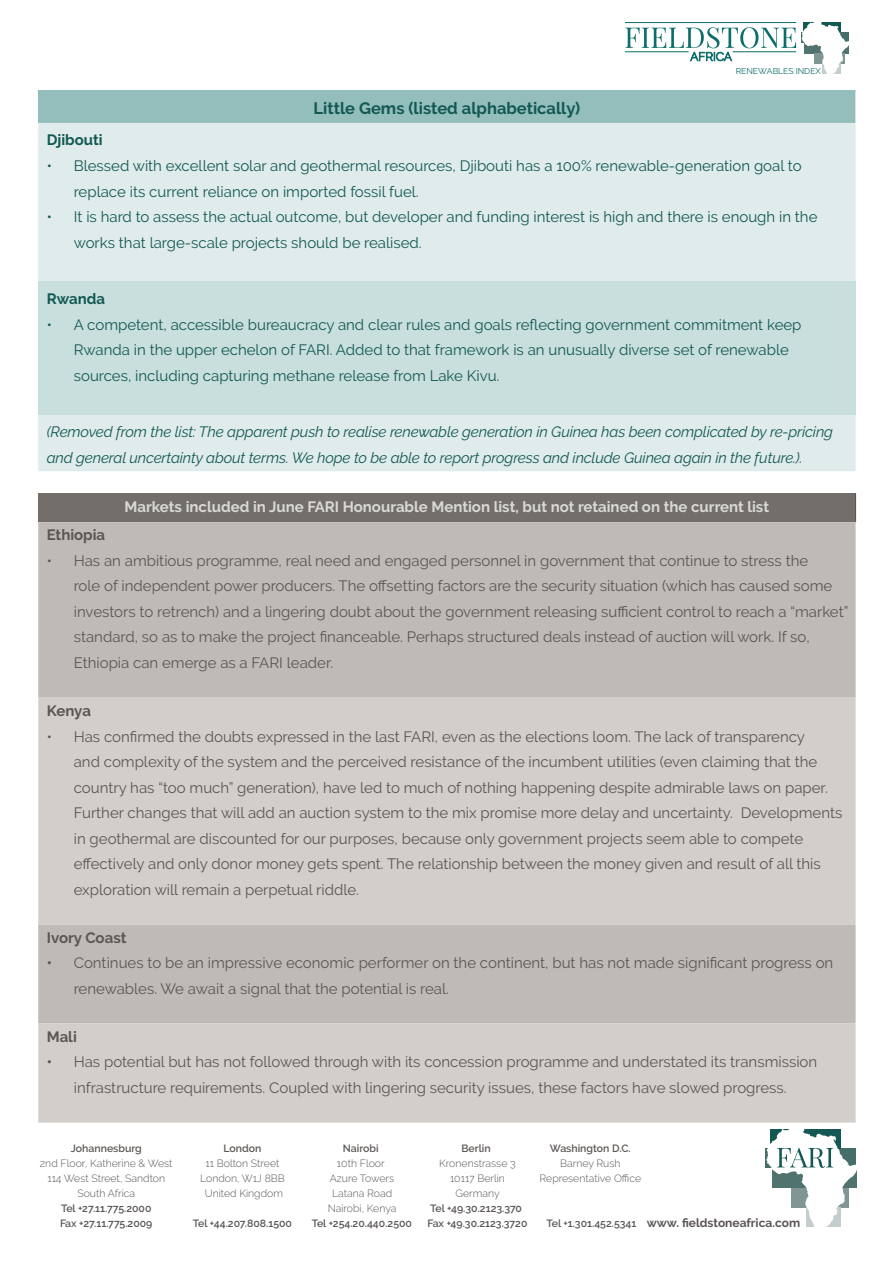
<style>
.page{position:relative;width:893px;height:1263px;background:#fff}
.page>*{position:absolute;margin:0;border:0;box-sizing:border-box;transform-origin:0 0}
.t1{font:700 16.5px "Raleway";color:#135853}
.t2{font:15px/25.5px "Raleway";color:#5b5654}
.t3{font:15px/25.5px "Raleway";color:#135853}
.t4{font:italic 15px/25.5px "Raleway";letter-spacing:-.01em;color:#135853}
.t5{font:700 15px "Raleway";color:#d9d9d6}
.t6{font:700 15px "Raleway";color:#5b5654}
.t7{font:700 15px "Raleway";color:#135853}
.t8{font:700 12px "Raleway";color:#5b5654}
.t9{font:300 10.5px "Raleway";color:#5b5654}
.t10{font:600 10.5px "Raleway";color:#5b5654}
.t11{font:8.4px "Raleway";color:#0c6e6a}
.s1{font-weight:700}
</style>
<div class="page">
<div style="left:38px;top:493px;width:818px;height:29px;background:#746e6a"></div>
<div style="left:38px;top:522px;width:818px;height:176px;background:#bfb9b7"></div>
<svg style="left:38px;top:698px;width:818px;height:424px;background:#cdc9c7"></svg>
<svg style="left:855px;top:493px;width:1px;height:29px"></svg>
<div style="left:38px;top:90px;width:817px;height:33px;background:#93bebb"></div>
<div style="left:38px;top:123px;width:817px;height:348px;background:#dfeceb"></div>
<div style="left:38px;top:281px;width:817px;height:134px;background:#c9dfdd"></div>
<hr style="left:855px;top:90px;width:1px;height:33px;background:#e5e4e3">
<div style="left:765px;top:1148px;width:91px;height:20px;background:#456d69"></div>
<svg style="left:766px;top:1129px;width:91px;height:98px"></svg>
<hr style="left:625px;top:22px;width:171px;height:1px;background:#0c6e6a">
<svg style="left:625px;top:27px;width:171px;height:34px"></svg>
<div style="left:801px;top:33px;width:48px;height:10px;background:#456d69"></div>
<svg style="left:802px;top:22px;width:47px;height:52px"></svg>
<p class="t1" style="left:314px;top:99px;width:268px">Little Gems (listed alphabetically)</p>
<p class="t11" style="left:736px;top:66px;width:87px">RENEWABLES INDEX</p>
<p class="t7" style="left:47px;top:132px;width:57px">Djibouti</p>
<p class="t3" style="left:74px;top:153px;width:729px;text-indent:-27px">• Blessed with excellent solar and geothermal resources, Djibouti has a 100% renewable-generation goal to replace its current reliance on imported fossil fuel.</p>
<p class="t3" style="left:74px;top:204px;width:745px;text-indent:-27px">• It is hard to assess the actual outcome, but developer and funding interest is high and there is enough in the works that large-scale projects should be realised.</p>
<p class="t7" style="left:47px;top:290px;width:60px">Rwanda</p>
<p class="t3" style="left:74px;top:312px;width:729px;text-indent:-27px">• A competent, accessible bureaucracy and clear rules and goals reflecting government commitment keep<br>Rwanda in the upper echelon of FARI. Added to that framework is an unusually diverse set of renewable sources, including capturing methane release from Lake Kivu.</p>
<p class="t4" style="left:47px;top:419px;width:788px">(Removed from the list: The apparent push to realise renewable generation in Guinea has been complicated by re-pricing and general uncertainty about terms. We hope to be able to report progress and include Guinea again in the future.).</p>
<p class="t5" style="left:125px;top:498px;width:646px">Markets included in June FARI Honourable Mention list, but not retained on the current list</p>
<p class="t6" style="left:47px;top:527px;width:60px">Ethiopia</p>
<p class="t2" style="left:74px;top:548px;width:776px;text-indent:-27px">• Has an ambitious programme, real need and engaged personnel in government that continue to stress the<br>role of independent power producers. The offsetting factors are the security situation (which has caused some investors to retrench) and a lingering doubt about the government releasing sufficient control to reach a “market” standard, so as to make the project financeable. Perhaps structured deals instead of auction will work. If so, Ethiopia can emerge as a FARI leader.</p>
<p class="t6" style="left:47px;top:702px;width:46px">Kenya</p>
<p class="t2" style="left:74px;top:723px;width:770px;text-indent:-27px">• Has confirmed the doubts expressed in the last FARI, even as the elections loom. The lack of transparency<br>and complexity of the system and the perceived resistance of the incumbent utilities (even claiming that the country has “too much” generation), have led to much of nothing happening despite admirable laws on paper.<br>Further changes that will add an auction system to the mix promise more delay and uncertainty. Developments in geothermal are discounted for our purposes, because only government projects seem able to compete effectively and only donor money gets spent. The relationship between the money given and result of all this exploration will remain a perpetual riddle.</p>
<p class="t6" style="left:47px;top:929px;width:81px">Ivory Coast</p>
<p class="t2" style="left:74px;top:950px;width:761px;text-indent:-27px"><span class="s1">•</span> Continues to be an impressive economic performer on the continent, but has not made significant progress on renewables. We await a signal that the potential is real.</p>
<p class="t6" style="left:47px;top:1028px;width:32px">Mali</p>
<p class="t2" style="left:47px;top:1049px;width:772px;text-align:center"><span class="s1">•</span> Has potential but has not followed through with its concession programme and understated its transmission infrastructure requirements. Coupled with lingering security issues, these factors have slowed progress.</p>
<p class="t10" style="left:71px;top:1142px;width:72px">Johannesburg</p>
<p class="t9" style="left:40px;top:1157px;width:134px">2nd Floor, Katherine &amp; West</p>
<p class="t9" style="left:47px;top:1172px;width:119px">114 West Street, Sandton</p>
<p class="t9" style="left:77px;top:1187px;width:59px">South Africa</p>
<p class="t10" style="left:61px;top:1202px;width:92px">Tel +27.11.775.2000</p>
<p class="t10" style="left:60px;top:1217px;width:94px">Fax +27.11.775.2009</p>
<p class="t10" style="left:224px;top:1142px;width:39px">London</p>
<p class="t9" style="left:206px;top:1157px;width:75px">11 Bolton Street</p>
<p class="t9" style="left:200px;top:1172px;width:86px">London, W1J 8BB</p>
<p class="t9" style="left:205px;top:1187px;width:80px">United Kingdom</p>
<p class="t10" style="left:193px;top:1217px;width:101px">Tel +44.207.808.1500</p>
<p class="t10" style="left:343px;top:1142px;width:37px">Nairobi</p>
<p class="t9" style="left:337px;top:1157px;width:49px">10th Floor</p>
<p class="t9" style="left:330px;top:1172px;width:66px">Azure Towers</p>
<p class="t9" style="left:332px;top:1187px;width:62px">Latana Road</p>
<p class="t9" style="left:328px;top:1202px;width:70px">Nairobi, Kenya</p>
<p class="t10" style="left:312px;top:1217px;width:102px">Tel +254.20.440.2500</p>
<p class="t10" style="left:462px;top:1142px;width:31px">Berlin</p>
<p class="t9" style="left:439px;top:1157px;width:78px">Kronenstrasse 3</p>
<p class="t9" style="left:450px;top:1172px;width:56px">10117 Berlin</p>
<p class="t9" style="left:456px;top:1187px;width:46px">Germany</p>
<p class="t10" style="left:430px;top:1202px;width:93px">Tel +49.30.2123.370</p>
<p class="t10" style="left:427px;top:1217px;width:101px">Fax +49.30.2123.3720</p>
<p class="t10" style="left:550px;top:1142px;width:82px">Washington D.C.</p>
<p class="t9" style="left:560px;top:1157px;width:62px">Barney Rush</p>
<p class="t9" style="left:540px;top:1172px;width:103px">Representative Office</p>
<p class="t10" style="left:547px;top:1217px;width:91px">Tel +1.301.452.5341</p>
<p class="t8" style="left:647px;top:1215px;width:155px">www. fieldstoneafrica.com</p>
</div>
